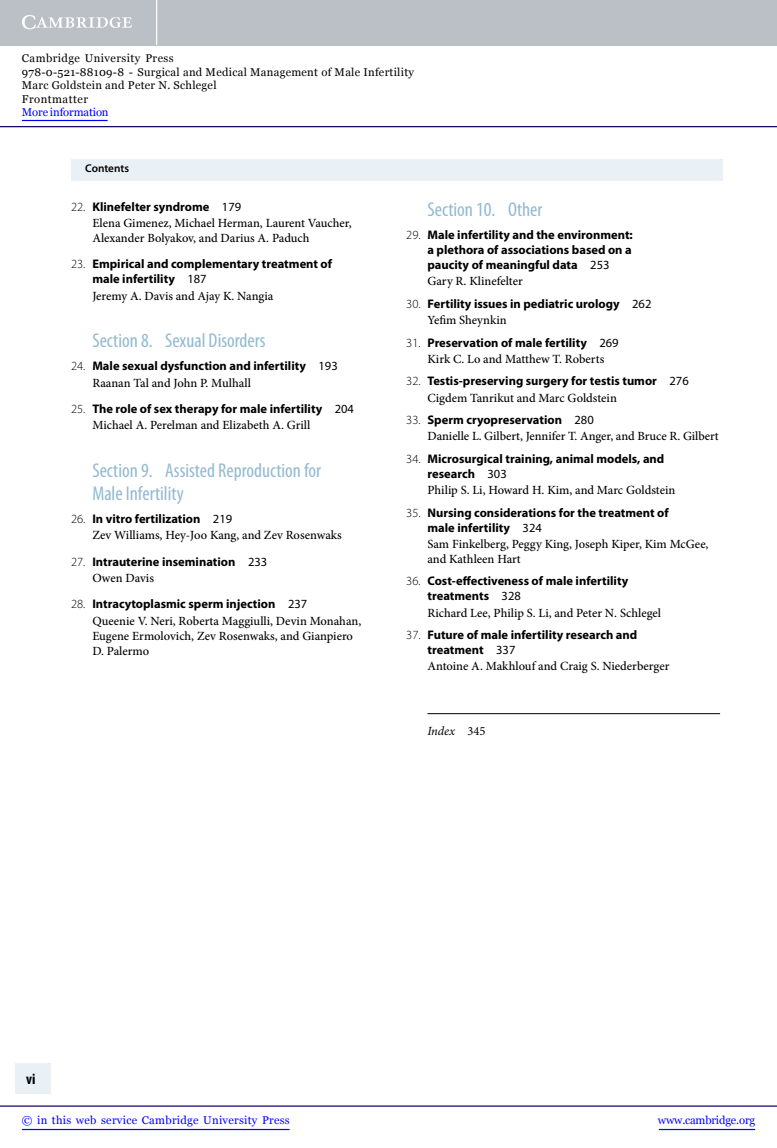
<style>
.page{position:relative;width:777px;height:1148px;background:#fff}
.page>*{position:absolute;margin:0;border:0;box-sizing:border-box;transform-origin:0 0}
.t1{font:condensed 20px/22.5px "Myriad Pro";color:#91bad0}
.t2{font:700 condensed 15px "Myriad Pro";color:#000}
.t3{font:700 12.5px/15px "Myriad Pro";color:#000}
.t4{font:500 12.5px/16.2px "Minion Pro";color:#000}
.t5{font:italic 12.5px "Minion Pro";letter-spacing:-.005em;color:#000}
.t6{font:11.25px/13.5px "Georgia";letter-spacing:.025em;color:#000}
.t7{font:11.25px "Georgia";letter-spacing:.025em;color:#00f}
.t8{font:11.25px "Georgia";letter-spacing:-.015em;color:#00f}
.t9{font:11.25px "Georgia";letter-spacing:-.01em;color:#00f}
.t10{font:600 11.25px "Myriad Pro";letter-spacing:-.005em;color:#000}
.s1{font-family:"Myriad Pro";font-weight:300}
.s2{font-family:"Myriad Pro";font-weight:700}
.s3{font-family:"Myriad Pro";font-weight:400}
.s4{font-weight:300}
.s5{font-weight:400}
.s6{font-family:"Minion Pro";font-weight:500}
.s7{font-style:normal}
</style>
<div class="page">
<div style="left:71px;top:141px;width:651px;height:40px;background:#e9f1f6"></div>
<div style="left:59px;top:141px;width:673px;height:18px;background:#fff"></div>
<div style="left:3px;top:1063px;width:47px;height:31px;background:#e9f1f6"></div>
<div style="left:0;top:1061px;width:14px;height:39px;background:#fff"></div>
<hr style="left:427px;top:713px;width:292px;height:1px;background:#000">
<div style="left:0;top:0;width:776px;height:45px;background:#bac0c6"></div>
<svg style="left:22px;top:15px;width:110px;height:14px"></svg>
<hr style="left:156px;top:0;width:1px;height:45px;background:#fff">
<hr style="left:0;top:126px;width:776px;height:1px;background:#150666">
<hr style="left:658px;top:1128px;width:96px;height:2px;background:#00f">
<hr style="left:0;top:1105px;width:776px;height:1px;background:#150666">
<hr style="left:22px;top:1128px;width:267px;height:2px;background:#00f">
<hr style="left:22px;top:120px;width:86px;height:1px;background:#00f">
<p class="t6" style="left:22px;top:52px;width:393px">Cambridge University Press<br>978-0-521-88109-8 - Surgical and Medical Management of Male Infertility Marc Goldstein and Peter N. Schlegel<br>Frontmatter</p>
<p class="t9" style="left:22px;top:106px;width:88px">More information</p>
<p class="t10" style="left:85px;top:161px;width:45px">Contents</p>
<p class="t4" style="left:92px;top:198px;width:261px;text-indent:-21px"><span class="s1">22.</span> <span class="s2">Klinefelter syndrome</span> <span class="s3">179<br></span>Elena Gimenez, Michael Herman, Laurent Vaucher,</p>
<p class="t4" style="left:92px;top:230px;width:219px">Alexander Bolyakov, and Darius A. Paduch</p>
<p class="t3" style="left:92px;top:256px;width:241px;text-indent:-21px"><span class="s4">23.</span> Empirical and complementary treatment of male infertility <span class="s5">187</span></p>
<p class="t4" style="left:92px;top:287px;width:182px">Jeremy A. Davis and Ajay K. Nangia</p>
<p class="t1" style="left:92px;top:329px;width:174px">Section 8. Sexual Disorders</p>
<p class="t3" style="left:92px;top:358px;width:247px;line-height:16.2px;text-indent:-21px"><span class="s4">24.</span> Male sexual dysfunction and infertility <span class="s5">193<br></span><span class="s6">Raanan Tal and John P. Mulhall</span></p>
<p class="t3" style="left:92px;top:400px;width:263px;line-height:16.2px;text-indent:-21px"><span class="s4">25.</span> The role of sex therapy for male infertility <span class="s5">204<br></span><span class="s6">Michael A. Perelman and Elizabeth A. Grill</span></p>
<p class="t1" style="left:92px;top:459px;width:230px">Section 9. Assisted Reproduction for<br>Male Infertility</p>
<p class="t4" style="left:92px;top:511px;width:251px;text-indent:-21px"><span class="s1">26.</span> <span class="s2">In vitro fertilization</span> <span class="s3">219<br></span>Zev Williams, Hey-Joo Kang, and Zev Rosenwaks</p>
<p class="t3" style="left:92px;top:553px;width:176px;line-height:16.2px;text-indent:-21px"><span class="s4">27.</span> Intrauterine insemination <span class="s5">233<br></span><span class="s6">Owen Davis</span></p>
<p class="t4" style="left:92px;top:596px;width:270px;text-indent:-21px"><span class="s1">28.</span> <span class="s2">Intracytoplasmic sperm injection</span> <span class="s3">237<br></span>Queenie V. Neri, Roberta Maggiulli, Devin Monahan,</p>
<p class="t4" style="left:92px;top:628px;width:262px;line-height:15px">Eugene Ermolovich, Zev Rosenwaks, and Gianpiero<br>D. Palermo</p>
<p class="t1" style="left:427px;top:197px;width:116px">Section 10. Other</p>
<p class="t3" style="left:427px;top:227px;width:207px;text-align:justify;text-indent:-21px"><span class="s4">29.</span> Male infertility and the environment: a plethora of associations based on a paucity of meaningful data <span class="s5">253</span></p>
<p class="t4" style="left:427px;top:273px;width:97px">Gary R. Klinefelter</p>
<p class="t3" style="left:427px;top:295px;width:225px;line-height:16.2px;text-indent:-21px"><span class="s4">30.</span> Fertility issues in pediatric urology <span class="s5">262<br></span><span class="s6">Yefim Sheynkin</span></p>
<p class="t3" style="left:406px;top:334px;width:214px;line-height:16.2px;text-align:center"><span class="s4">31.</span> Preservation of male fertility <span class="s5">269<br></span><span class="s6">Kirk C. Lo and Matthew T. Roberts</span></p>
<p class="t3" style="left:427px;top:372px;width:263px;line-height:16.2px;text-indent:-21px"><span class="s4">32.</span> Testis-preserving surgery for testis tumor <span class="s5">276<br></span><span class="s6">Cigdem Tanrikut and Marc Goldstein</span></p>
<p class="t4" style="left:427px;top:412px;width:293px;text-indent:-21px"><span class="s1">33.</span> <span class="s2">Sperm cryopreservation</span> <span class="s3">280<br></span>Danielle L. Gilbert, Jennifer T. Anger, and Bruce R. Gilbert</p>
<p class="t3" style="left:427px;top:451px;width:238px;text-indent:-21px"><span class="s4">34.</span> Microsurgical training, animal models, and research <span class="s5">303</span></p>
<p class="t4" style="left:427px;top:482px;width:249px">Philip S. Li, Howard H. Kim, and Marc Goldstein</p>
<p class="t3" style="left:427px;top:504px;width:242px;text-indent:-21px"><span class="s4">35.</span> Nursing considerations for the treatment of male infertility <span class="s5">324</span></p>
<p class="t4" style="left:427px;top:536px;width:282px;line-height:15px">Sam Finkelberg, Peggy King, Joseph Kiper, Kim McGee, and Kathleen Hart</p>
<p class="t3" style="left:427px;top:573px;width:202px;text-indent:-21px"><span class="s4">36.</span> Cost-effectiveness of male infertility treatments <span class="s5">328</span></p>
<p class="t4" style="left:427px;top:604px;width:235px">Richard Lee, Philip S. Li, and Peter N. Schlegel</p>
<p class="t3" style="left:427px;top:627px;width:211px;text-indent:-21px"><span class="s4">37.</span> Future of male infertility research and treatment <span class="s5">337</span></p>
<p class="t4" style="left:427px;top:658px;width:243px">Antoine A. Makhlouf and Craig S. Niederberger</p>
<p class="t5" style="left:427px;top:722px;width:59px">Index <span class="s7">345</span></p>
<p class="t2" style="left:26px;top:1070px;width:11px">vi</p>
<p class="t7" style="left:22px;top:1114px;width:269px">© in this web service Cambridge University Press</p>
<p class="t8" style="left:657px;top:1114px;width:99px">www.cambridge.org</p>
</div>
